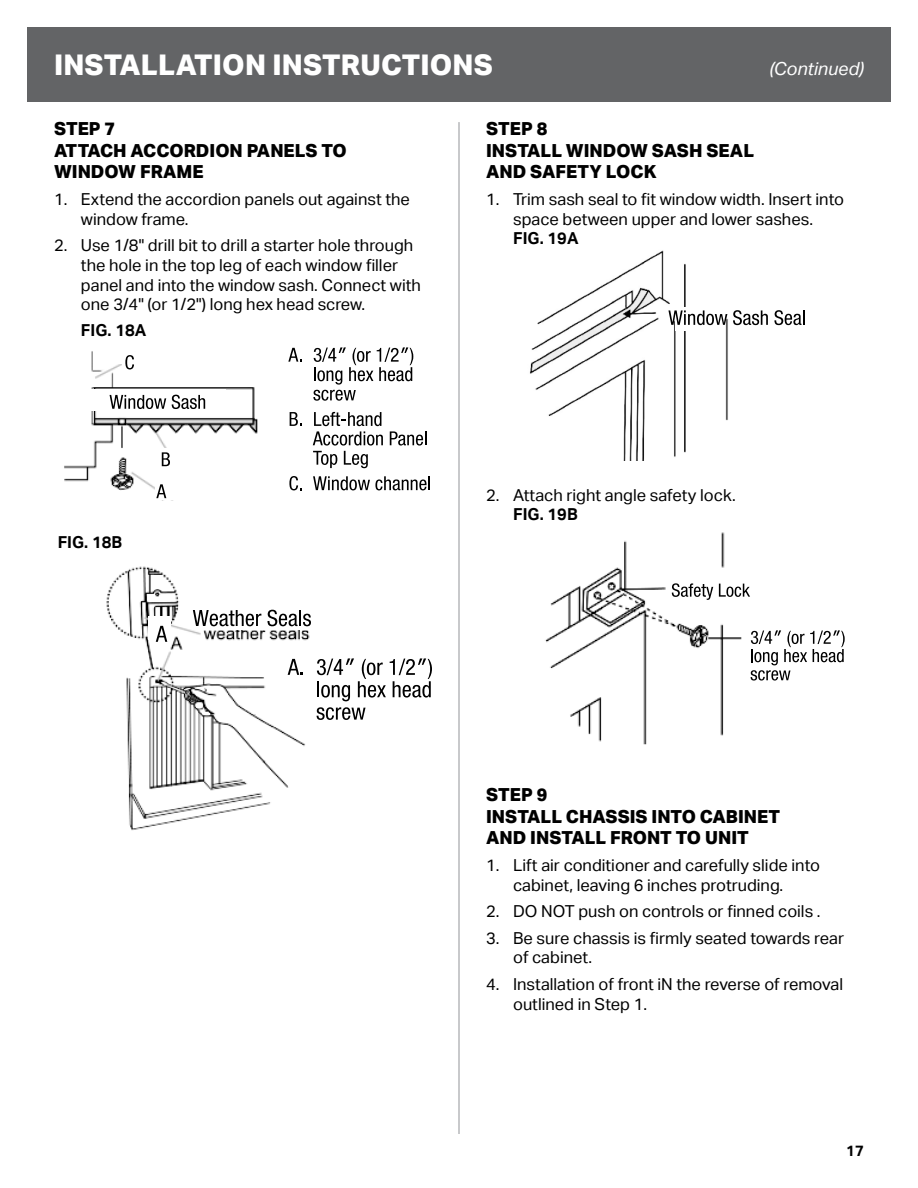
<style>
.page{position:relative;width:918px;height:1188px;background:#fff}
.page>*{position:absolute;margin:0;border:0;box-sizing:border-box;transform-origin:0 0}
.t1{font:800 28.5px "Aktiv Grotesk";letter-spacing:.005em;color:#fff}
.t2{font:800 18px/21.6px "Aktiv Grotesk";color:#000}
.t3{font:italic 18px "Aktiv Grotesk";color:#fff}
.t4{font:16.5px/19.8px "Aktiv Grotesk";color:#000}
.t5{font:700 16.5px "Aktiv Grotesk";color:#000}
.t6{font:700 15px "Aktiv Grotesk";color:#000}
</style>
<div class="page">
<div style="left:27px;top:27px;width:864px;height:75px;background:#636466"></div>
<hr style="left:459px;top:122px;width:1px;height:1012px;background:#939598">
<img style="left:64px;top:351px;width:194px;height:150px">
<div style="left:122px;top:352px;width:125px;height:21px;background:#fff"></div>
<div style="left:109px;top:344px;width:14px;height:20px;background:#fff"></div>
<div style="left:159px;top:448px;width:31px;height:20px;background:#fff"></div>
<div style="left:155px;top:482px;width:29px;height:18px;background:#fff"></div>
<div style="left:90px;top:389px;width:135px;height:21px;background:#fff"></div>
<svg style="left:288px;top:348px;width:13px;height:14px"></svg>
<svg style="left:313px;top:347px;width:100px;height:54px"></svg>
<svg style="left:290px;top:412px;width:12px;height:14px"></svg>
<svg style="left:390px;top:431px;width:37px;height:15px"></svg>
<svg style="left:313px;top:412px;width:70px;height:56px"></svg>
<svg style="left:289px;top:476px;width:13px;height:14px"></svg>
<svg style="left:313px;top:476px;width:117px;height:14px"></svg>
<svg style="left:156px;top:484px;width:10px;height:14px"></svg>
<svg style="left:162px;top:452px;width:8px;height:14px"></svg>
<svg style="left:125px;top:355px;width:9px;height:14px"></svg>
<svg style="left:110px;top:395px;width:56px;height:14px"></svg>
<svg style="left:172px;top:395px;width:33px;height:14px"></svg>
<img style="left:106px;top:566px;width:211px;height:265px">
<div style="left:192px;top:605px;width:139px;height:25px;background:#fff"></div>
<div style="left:149px;top:616px;width:22px;height:24px;background:#fff"></div>
<svg style="left:288px;top:659px;width:15px;height:16px"></svg>
<svg style="left:317px;top:658px;width:115px;height:43px"></svg>
<svg style="left:317px;top:707px;width:49px;height:13px"></svg>
<svg style="left:156px;top:626px;width:11px;height:16px"></svg>
<svg style="left:193px;top:610px;width:68px;height:16px"></svg>
<svg style="left:268px;top:610px;width:43px;height:16px"></svg>
<img style="left:530px;top:250px;width:267px;height:210px">
<div style="left:676px;top:307px;width:45px;height:23px;background:#fff"></div>
<svg style="left:668px;top:310px;width:59px;height:15px"></svg>
<svg style="left:733px;top:310px;width:35px;height:15px"></svg>
<svg style="left:774px;top:310px;width:31px;height:15px"></svg>
<img style="left:545px;top:532px;width:206px;height:212px">
<div style="left:667px;top:582px;width:117px;height:17px;background:#fff"></div>
<div style="left:742px;top:609px;width:71px;height:56px;background:#fff"></div>
<svg style="left:672px;top:583px;width:41px;height:17px"></svg>
<svg style="left:719px;top:584px;width:31px;height:13px"></svg>
<svg style="left:751px;top:630px;width:94px;height:51px"></svg>
<h1 class="t1" style="left:54px;top:48px;width:440px">INSTALLATION INSTRUCTIONS</h1>
<p class="t3" style="left:769px;top:58px;width:96px">(Continued)</p>
<p class="t2" style="left:54px;top:118px;width:294px">STEP 7<br>ATTACH ACCORDION PANELS TO<br>WINDOW FRAME</p>
<p class="t4" style="left:81px;top:189px;width:330px;text-indent:-27px">1. Extend the accordion panels out against the window frame.</p>
<p class="t4" style="left:81px;top:235px;width:341px;text-indent:-27px">2. Use 1/8" drill bit to drill a starter hole through the hole in the top leg of each window filler panel and into the window sash. Connect with one 3/4" (or 1/2") long hex head screw.</p>
<p class="t5" style="left:81px;top:321px;width:67px">FIG. 18A</p>
<p class="t5" style="left:58px;top:532px;width:66px">FIG. 18B</p>
<p class="t2" style="left:486px;top:118px;width:269px">STEP 8<br>INSTALL WINDOW SASH SEAL<br>AND SAFETY LOCK</p>
<p class="t4" style="left:486px;top:189px;width:359px;text-align:center">1. Trim sash seal to fit window width. Insert into space between upper and lower sashes.</p>
<p class="t5" style="left:513px;top:229px;width:67px">FIG. 19A</p>
<p class="t4" style="left:486px;top:485px;width:251px">2. Attach right angle safety lock.</p>
<p class="t5" style="left:513px;top:505px;width:66px">FIG. 19B</p>
<p class="t2" style="left:486px;top:784px;width:296px">STEP 9<br>INSTALL CHASSIS INTO CABINET<br>AND INSTALL FRONT TO UNIT</p>
<p class="t4" style="left:486px;top:855px;width:335px;text-align:center">1. Lift air conditioner and carefully slide into cabinet, leaving 6 inches protruding.</p>
<p class="t4" style="left:486px;top:901px;width:336px">2. DO NOT push on controls or finned coils .</p>
<p class="t4" style="left:513px;top:928px;width:332px;text-indent:-27px">3. Be sure chassis is firmly seated towards rear of cabinet.</p>
<p class="t4" style="left:513px;top:974px;width:332px;text-indent:-27px">4. Installation of front iN the reverse of removal outlined in Step 1.</p>
<p class="t6" style="left:846px;top:1142px;width:19px">17</p>
</div>
